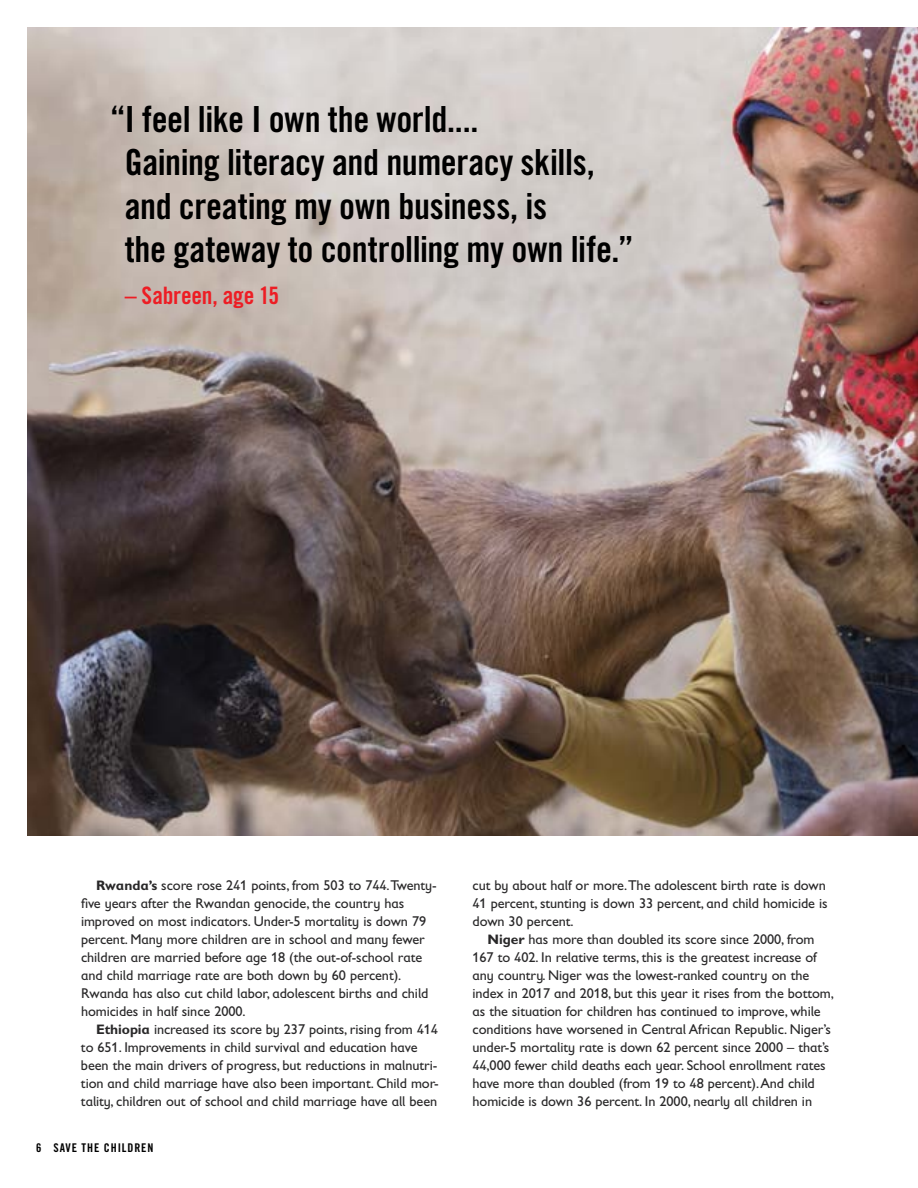
<style>
.page{position:relative;width:918px;height:1188px;background:#fff}
.page>*{position:absolute;margin:0;border:0;box-sizing:border-box;transform-origin:0 0}
.t1{font:36px/43.5px "Trade Gothic Bold Cond Twenty";letter-spacing:-.01em;color:#000}
.t2{font:24px "Trade Gothic Bold Cond Twenty";letter-spacing:-.01em;color:#ed1d24}
.t3{font:14.25px/18px "Gill Sans Infant Std";letter-spacing:-.005em;color:#292829}
.t4{font:12px "Trade Gothic Bold Cond Twenty";letter-spacing:.075em;color:#000}
.s1{font-weight:700;font-size:13.8px}
</style>
<div class="page">
<img style="left:27px;top:27px;width:891px;height:809px">
<h1 class="t1" style="left:125px;top:97px;width:510px;text-indent:-15px">“I feel like I own the world....<br>Gaining literacy and numeracy skills, and creating my own business, is<br>the gateway to controlling my own life.”</h1>
<h2 class="t2" style="left:125px;top:281px;width:156px">– Sabreen, age 15</h2>
<p class="t3" style="left:81px;top:876px;width:357px;text-indent:15px"><span class="s1">Rwanda’s</span> score rose 241 points, from 503 to 744.Twenty&shy;five years after the Rwandan genocide, the country has improved on most indicators. Under-5 mortality is down 79 percent. Many more children are in school and many fewer children are married before age 18 (the out-of-school rate and child marriage rate are both down by 60 percent).<br>Rwanda has also cut child labor, adolescent births and child homicides in half since 2000.</p>
<p class="t3" style="left:81px;top:1020px;width:359px;text-indent:15px"><span class="s1">Ethiopia</span> increased its score by 237 points, rising from 414 to 651. Improvements in child survival and education have been the main drivers of progress, but reductions in malnutri&shy;tion and child marriage have also been important. Child mor&shy;tality, children out of school and child marriage have all been</p>
<p class="t4" style="left:36px;top:1140px;width:119px">6 SAVE THE CHILDREN</p>
<p class="t3" style="left:472px;top:876px;width:357px">cut by about half or more.The adolescent birth rate is down<br>41 percent, stunting is down 33 percent, and child homicide is down 30 percent.</p>
<p class="t3" style="left:472px;top:930px;width:363px;text-indent:15px"><span class="s1">Niger</span> has more than doubled its score since 2000, from 167 to 402. In relative terms, this is the greatest increase of any country. Niger was the lowest-ranked country on the index in 2017 and 2018, but this year it rises from the bottom, as the situation for children has continued to improve, while conditions have worsened in Central African Republic. Niger’s under-5 mortality rate is down 62 percent since 2000 – that’s 44,000 fewer child deaths each year. School enrollment rates have more than doubled (from 19 to 48 percent). And child homicide is down 36 percent. In 2000, nearly all children in</p>
</div>
